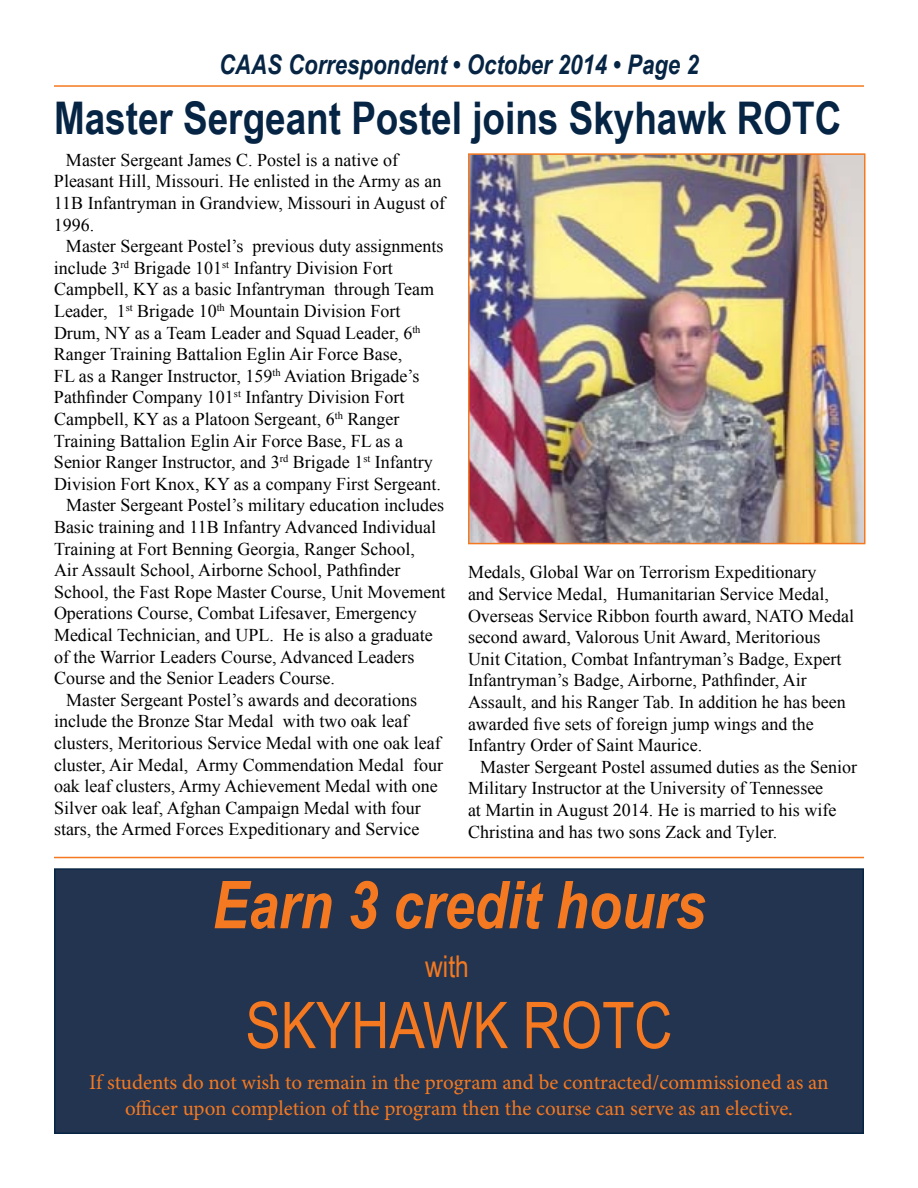
<style>
.page{position:relative;width:918px;height:1188px;background:#fff}
.page>*{position:absolute;margin:0;border:0;box-sizing:border-box;transform-origin:0 0}
.t1{font:italic 700 66px "Arial Narrow";color:#f47920}
.t2{font:64.5px "Arial Narrow";color:#f47920}
.t3{font:700 45px "Arial Narrow";color:#062443}
.t4{font:30px "Arial Narrow";color:#f47920}
.t5{font:italic 700 27px "Arial Narrow";color:#062443}
.t6{font:21px/25.2px "Minion Pro";color:#f47920;text-align:center}
.t7{font:18px/21.6px "Times New Roman";color:#000}
</style>
<div class="page">
<hr style="left:54px;top:85px;width:810px;height:2px;background:#f47920">
<img style="left:471px;top:156px;width:392px;height:385px">
<div style="left:468px;top:153px;width:398px;height:391px;border:2px solid #f47920"></div>
<hr style="left:54px;top:857px;width:810px;height:1px;background:#f47920">
<div style="left:54px;top:868px;width:810px;height:266px;background:#233450;border:2px solid #062443"></div>
<h3 class="t5" style="left:219px;top:44px;width:481px">CAAS Correspondent • October 2014 • Page 2</h3>
<h3 class="t3" style="left:54px;top:84px;width:789px">Master Sergeant Postel joins Skyhawk ROTC</h3>
<p class="t7" style="left:54px;top:149px;width:393px;text-indent:12px">Master Sergeant James C. Postel is a native of Pleasant Hill, Missouri. He enlisted in the Army as an 11B Infantryman in Grandview, Missouri in August of 1996.</p>
<p class="t7" style="left:66px;top:235px;width:379px">Master Sergeant Postel’s previous duty assignments</p>
<p class="t7" style="left:54px;top:257px;width:340px">include 3<sup>rd</sup> Brigade 101<sup>st</sup> Infantry Division Fort</p>
<p class="t7" style="left:54px;top:278px;width:382px">Campbell, KY as a basic Infantryman through Team</p>
<p class="t7" style="left:54px;top:300px;width:348px">Leader, 1<sup>st</sup> Brigade 10<sup>th</sup> Mountain Division Fort</p>
<p class="t7" style="left:54px;top:322px;width:368px">Drum, NY as a Team Leader and Squad Leader, 6<sup>th</sup></p>
<p class="t7" style="left:54px;top:343px;width:350px">Ranger Training Battalion Eglin Air Force Base,</p>
<p class="t7" style="left:54px;top:365px;width:367px">FL as a Ranger Instructor, 159<sup>th</sup> Aviation Brigade’s</p>
<p class="t7" style="left:54px;top:386px;width:352px">Pathfinder Company 101<sup>st</sup> Infantry Division Fort</p>
<p class="t7" style="left:54px;top:408px;width:347px">Campbell, KY as a Platoon Sergeant, 6<sup>th</sup> Ranger</p>
<p class="t7" style="left:54px;top:430px;width:351px">Training Battalion Eglin Air Force Base, FL as a</p>
<p class="t7" style="left:54px;top:451px;width:380px">Senior Ranger Instructor, and 3<sup>rd</sup> Brigade 1<sup>st</sup> Infantry</p>
<p class="t7" style="left:54px;top:473px;width:388px">Division Fort Knox, KY as a company First Sergeant.</p>
<p class="t7" style="left:66px;top:494px;width:380px">Master Sergeant Postel’s military education includes</p>
<p class="t7" style="left:54px;top:516px;width:384px">Basic training and 11B Infantry Advanced Individual</p>
<p class="t7" style="left:54px;top:538px;width:362px">Training at Fort Benning Georgia, Ranger School,</p>
<p class="t7" style="left:54px;top:559px;width:348px">Air Assault School, Airborne School, Pathfinder</p>
<p class="t7" style="left:54px;top:581px;width:393px">School, the Fast Rope Master Course, Unit Movement</p>
<p class="t7" style="left:54px;top:602px;width:364px">Operations Course, Combat Lifesaver, Emergency</p>
<p class="t7" style="left:54px;top:624px;width:380px">Medical Technician, and UPL. He is also a graduate</p>
<p class="t7" style="left:54px;top:646px;width:362px">of the Warrior Leaders Course, Advanced Leaders</p>
<p class="t7" style="left:54px;top:667px;width:282px">Course and the Senior Leaders Course.</p>
<p class="t7" style="left:66px;top:689px;width:353px">Master Sergeant Postel’s awards and decorations</p>
<p class="t7" style="left:54px;top:710px;width:356px">include the Bronze Star Medal with two oak leaf</p>
<p class="t7" style="left:54px;top:732px;width:388px">clusters, Meritorious Service Medal with one oak leaf</p>
<p class="t7" style="left:54px;top:754px;width:391px">cluster, Air Medal, Army Commendation Medal four</p>
<p class="t7" style="left:54px;top:775px;width:385px">oak leaf clusters, Army Achievement Medal with one</p>
<p class="t7" style="left:54px;top:797px;width:368px">Silver oak leaf, Afghan Campaign Medal with four</p>
<p class="t7" style="left:54px;top:818px;width:367px">stars, the Armed Forces Expeditionary and Service</p>
<p class="t7" style="left:468px;top:561px;width:388px">Medals, Global War on Terrorism Expeditionary<br>and Service Medal, Humanitarian Service Medal, Overseas Service Ribbon fourth award, NATO Medal second award, Valorous Unit Award, Meritorious Unit Citation, Combat Infantryman’s Badge, Expert Infantryman’s Badge, Airborne, Pathfinder, Air Assault, and his Ranger Tab. In addition he has been awarded five sets of foreign jump wings and the Infantry Order of Saint Maurice.</p>
<p class="t7" style="left:468px;top:756px;width:391px;text-indent:12px">Master Sergeant Postel assumed duties as the Senior Military Instructor at the University of Tennessee<br>at Martin in August 2014. He is married to his wife Christina and has two sons Zack and Tyler.</p>
<h1 class="t1" style="left:212px;top:855px;width:495px">Earn 3 credit hours</h1>
<h3 class="t4" style="left:425px;top:944px;width:45px">with</h3>
<h2 class="t2" style="left:245px;top:978px;width:429px">SKYHAWK ROTC</h2>
<p class="t6" style="left:89px;top:1070px;width:741px">If students do not wish to remain in the program and be contracted/commissioned as an officer upon completion of the program then the course can serve as an elective.</p>
</div>
